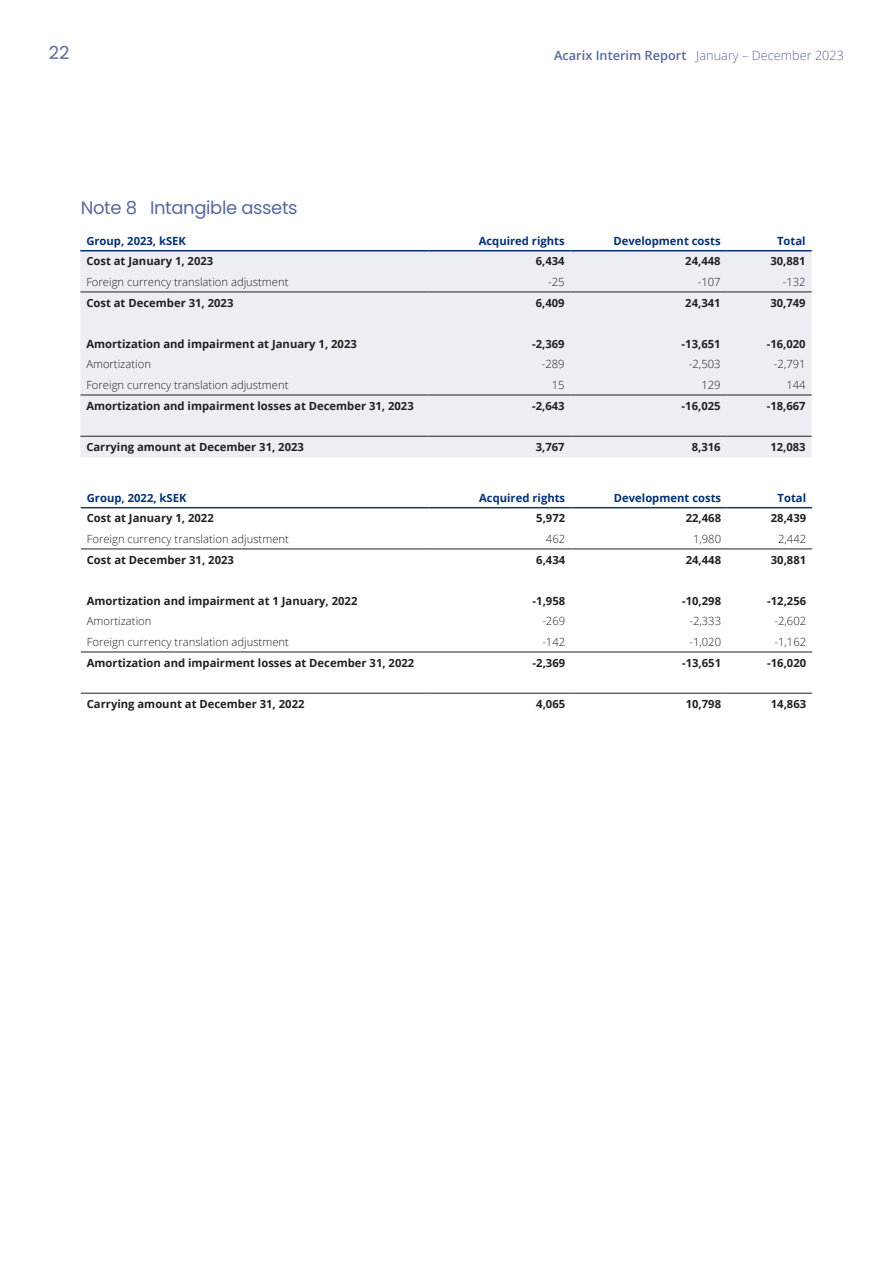
<style>
.page{position:relative;width:893px;height:1263px;background:#fff}
.page>*{position:absolute;margin:0;border:0;box-sizing:border-box;transform-origin:0 0}
.t1{font:18px "Poppins";letter-spacing:-.02em;color:#5a699d}
.t2{font:300 12.75px "Open Sans";color:#5a699d}
.Tabell_Vänster{font:700 11.25px "Open Sans";color:#231f20}
.Tabell_Höger{font:700 11.25px "Open Sans";color:#231f20}
.Tabell_Vänster-2{font:300 11.25px "Open Sans";color:#231f20}
.Tabell_Höger-2{font:700 11.25px "Open Sans";color:#043174}
.Tabell_Höger-3{font:300 11.25px "Open Sans";color:#231f20}
.s1{font-weight:600}
</style>
<div class="page">
<div style="left:80px;top:251px;width:732px;height:206px;background:#edeef3"></div>
<hr style="left:80px;top:292px;width:349px;height:1px;background:#231f20">
<hr style="left:429px;top:292px;width:142px;height:1px;background:#231f20">
<hr style="left:571px;top:292px;width:156px;height:1px;background:#231f20">
<hr style="left:727px;top:292px;width:85px;height:1px;background:#231f20">
<hr style="left:80px;top:395px;width:349px;height:1px;background:#231f20">
<hr style="left:429px;top:395px;width:142px;height:1px;background:#231f20">
<hr style="left:571px;top:395px;width:156px;height:1px;background:#231f20">
<hr style="left:727px;top:395px;width:85px;height:1px;background:#231f20">
<hr style="left:80px;top:436px;width:349px;height:1px;background:#231f20">
<hr style="left:429px;top:436px;width:142px;height:1px;background:#231f20">
<hr style="left:571px;top:436px;width:156px;height:1px;background:#231f20">
<hr style="left:727px;top:436px;width:85px;height:1px;background:#231f20">
<hr style="left:80px;top:250px;width:349px;height:1px;background:#043174">
<hr style="left:429px;top:250px;width:142px;height:1px;background:#043174">
<hr style="left:571px;top:250px;width:156px;height:1px;background:#043174">
<hr style="left:727px;top:250px;width:85px;height:1px;background:#043174">
<hr style="left:81px;top:549px;width:348px;height:1px;background:#231f20">
<hr style="left:429px;top:549px;width:142px;height:1px;background:#231f20">
<hr style="left:571px;top:549px;width:156px;height:1px;background:#231f20">
<hr style="left:727px;top:549px;width:85px;height:1px;background:#231f20">
<hr style="left:81px;top:652px;width:348px;height:1px;background:#231f20">
<hr style="left:429px;top:652px;width:142px;height:1px;background:#231f20">
<hr style="left:571px;top:652px;width:156px;height:1px;background:#231f20">
<hr style="left:727px;top:652px;width:85px;height:1px;background:#231f20">
<hr style="left:81px;top:693px;width:348px;height:1px;background:#231f20">
<hr style="left:429px;top:693px;width:142px;height:1px;background:#231f20">
<hr style="left:571px;top:693px;width:156px;height:1px;background:#231f20">
<hr style="left:727px;top:693px;width:85px;height:1px;background:#231f20">
<hr style="left:81px;top:507px;width:348px;height:1px;background:#22336a">
<hr style="left:429px;top:507px;width:142px;height:1px;background:#22336a">
<hr style="left:571px;top:507px;width:156px;height:1px;background:#22336a">
<hr style="left:727px;top:507px;width:85px;height:1px;background:#22336a">
<h1 class="t1" style="left:49px;top:43px;width:22px">22</h1>
<p class="t2" style="left:554px;top:46px;width:291px"><span class="s1">Acarix Interim Report</span> January – December 2023</p>
<h2 class="t1" style="left:81px;top:197px;width:218px">Note 8 Intangible assets</h2>
<p class="Tabell_Höger-2" style="left:86px;top:233px;width:101px">Group, 2023, kSEK</p>
<p class="Tabell_Höger-2" style="left:479px;top:233px;width:88px">Acquired rights</p>
<p class="Tabell_Höger-2" style="left:613px;top:233px;width:109px">Development costs</p>
<p class="Tabell_Höger-2" style="left:777px;top:233px;width:30px">Total</p>
<p class="Tabell_Vänster" style="left:86px;top:253px;width:128px">Cost at January 1, 2023</p>
<p class="Tabell_Höger" style="left:536px;top:253px;width:30px">6,434</p>
<p class="Tabell_Höger" style="left:685px;top:253px;width:37px">24,448</p>
<p class="Tabell_Höger" style="left:770px;top:253px;width:37px">30,881</p>
<p class="Tabell_Vänster-2" style="left:86px;top:274px;width:204px">Foreign currency translation adjustment</p>
<p class="Tabell_Höger-3" style="left:548px;top:274px;width:18px">-25</p>
<p class="Tabell_Höger-3" style="left:698px;top:274px;width:24px">-107</p>
<p class="Tabell_Höger-3" style="left:783px;top:274px;width:24px">-132</p>
<p class="Tabell_Vänster" style="left:86px;top:294px;width:149px">Cost at December 31, 2023</p>
<p class="Tabell_Höger" style="left:536px;top:294px;width:30px">6,409</p>
<p class="Tabell_Höger" style="left:685px;top:294px;width:37px">24,341</p>
<p class="Tabell_Höger" style="left:770px;top:294px;width:37px">30,749</p>
<p class="Tabell_Vänster" style="left:86px;top:336px;width:272px">Amortization and impairment at January 1, 2023</p>
<p class="Tabell_Höger" style="left:532px;top:336px;width:34px">-2,369</p>
<p class="Tabell_Höger" style="left:682px;top:336px;width:41px">-13,651</p>
<p class="Tabell_Höger" style="left:767px;top:336px;width:41px">-16,020</p>
<p class="Tabell_Vänster-2" style="left:86px;top:357px;width:66px">Amortization</p>
<p class="Tabell_Höger-3" style="left:542px;top:357px;width:24px">-289</p>
<p class="Tabell_Höger-3" style="left:689px;top:357px;width:33px">-2,503</p>
<p class="Tabell_Höger-3" style="left:774px;top:357px;width:33px">-2,791</p>
<p class="Tabell_Vänster-2" style="left:86px;top:377px;width:204px">Foreign currency translation adjustment</p>
<p class="Tabell_Höger-3" style="left:552px;top:377px;width:14px">15</p>
<p class="Tabell_Höger-3" style="left:701px;top:377px;width:21px">129</p>
<p class="Tabell_Höger-3" style="left:786px;top:377px;width:21px">144</p>
<p class="Tabell_Vänster" style="left:86px;top:398px;width:329px">Amortization and impairment losses at December 31, 2023</p>
<p class="Tabell_Höger" style="left:532px;top:398px;width:34px">-2,643</p>
<p class="Tabell_Höger" style="left:682px;top:398px;width:41px">-16,025</p>
<p class="Tabell_Höger" style="left:767px;top:398px;width:41px">-18,667</p>
<p class="Tabell_Vänster" style="left:86px;top:439px;width:219px">Carrying amount at December 31, 2023</p>
<p class="Tabell_Höger" style="left:536px;top:439px;width:30px">3,767</p>
<p class="Tabell_Höger" style="left:692px;top:439px;width:30px">8,316</p>
<p class="Tabell_Höger" style="left:770px;top:439px;width:37px">12,083</p>
<p class="Tabell_Höger-2" style="left:87px;top:490px;width:101px">Group, 2022, kSEK</p>
<p class="Tabell_Höger-2" style="left:479px;top:490px;width:88px">Acquired rights</p>
<p class="Tabell_Höger-2" style="left:614px;top:490px;width:109px">Development costs</p>
<p class="Tabell_Höger-2" style="left:778px;top:490px;width:30px">Total</p>
<p class="Tabell_Vänster" style="left:87px;top:510px;width:128px">Cost at January 1, 2022</p>
<p class="Tabell_Höger" style="left:536px;top:510px;width:30px">5,972</p>
<p class="Tabell_Höger" style="left:686px;top:510px;width:37px">22,468</p>
<p class="Tabell_Höger" style="left:771px;top:510px;width:37px">28,439</p>
<p class="Tabell_Vänster-2" style="left:87px;top:531px;width:204px">Foreign currency translation adjustment</p>
<p class="Tabell_Höger-3" style="left:546px;top:531px;width:21px">462</p>
<p class="Tabell_Höger-3" style="left:693px;top:531px;width:30px">1,980</p>
<p class="Tabell_Höger-3" style="left:778px;top:531px;width:30px">2,442</p>
<p class="Tabell_Vänster" style="left:87px;top:551px;width:149px">Cost at December 31, 2023</p>
<p class="Tabell_Höger" style="left:536px;top:551px;width:30px">6,434</p>
<p class="Tabell_Höger" style="left:686px;top:551px;width:37px">24,448</p>
<p class="Tabell_Höger" style="left:771px;top:551px;width:37px">30,881</p>
<p class="Tabell_Vänster" style="left:87px;top:593px;width:272px">Amortization and impairment at 1 January, 2022</p>
<p class="Tabell_Höger" style="left:533px;top:593px;width:34px">-1,958</p>
<p class="Tabell_Höger" style="left:682px;top:593px;width:41px">-10,298</p>
<p class="Tabell_Höger" style="left:767px;top:593px;width:41px">-12,256</p>
<p class="Tabell_Vänster-2" style="left:87px;top:613px;width:66px">Amortization</p>
<p class="Tabell_Höger-3" style="left:542px;top:613px;width:24px">-269</p>
<p class="Tabell_Höger-3" style="left:689px;top:613px;width:33px">-2,333</p>
<p class="Tabell_Höger-3" style="left:774px;top:613px;width:33px">-2,602</p>
<p class="Tabell_Vänster-2" style="left:87px;top:634px;width:204px">Foreign currency translation adjustment</p>
<p class="Tabell_Höger-3" style="left:542px;top:634px;width:24px">-142</p>
<p class="Tabell_Höger-3" style="left:689px;top:634px;width:33px">-1,020</p>
<p class="Tabell_Höger-3" style="left:774px;top:634px;width:33px">-1,162</p>
<p class="Tabell_Vänster" style="left:87px;top:654px;width:329px">Amortization and impairment losses at December 31, 2022</p>
<p class="Tabell_Höger" style="left:533px;top:654px;width:34px">-2,369</p>
<p class="Tabell_Höger" style="left:682px;top:654px;width:41px">-13,651</p>
<p class="Tabell_Höger" style="left:767px;top:654px;width:41px">-16,020</p>
<p class="Tabell_Vänster" style="left:87px;top:696px;width:219px">Carrying amount at December 31, 2022</p>
<p class="Tabell_Höger" style="left:536px;top:696px;width:30px">4,065</p>
<p class="Tabell_Höger" style="left:686px;top:696px;width:37px">10,798</p>
<p class="Tabell_Höger" style="left:771px;top:696px;width:37px">14,863</p>
</div>
